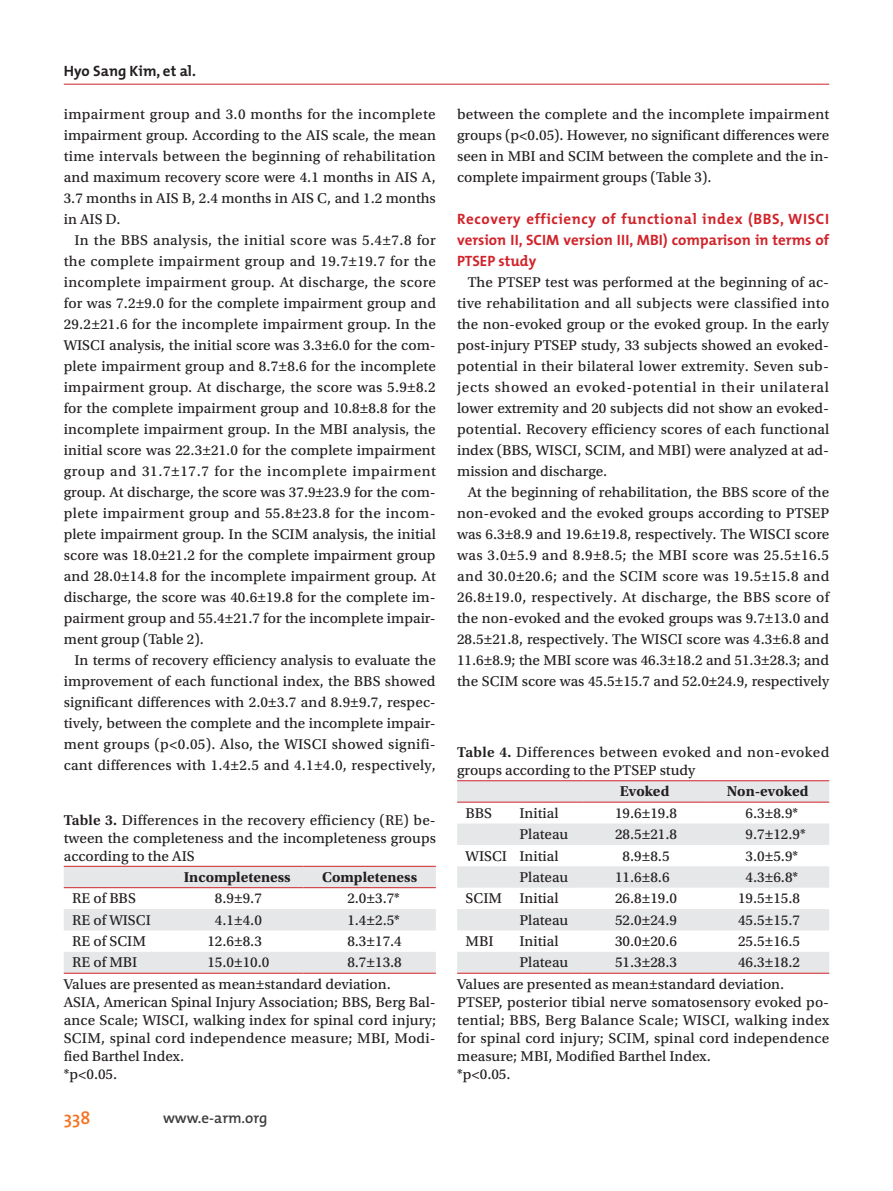
<style>
.page{position:relative;width:893px;height:1191px;background:#fff}
.page>*{position:absolute;margin:0;border:0;box-sizing:border-box;transform-origin:0 0}
.t1{font:600 18px "The Mix";color:#f47321}
.바탕글{font:15px/21px "Utopia Std Capt";color:#231f20;text-align:justify}
.표{font:15px/18px "Utopia Std Capt";color:#231f20;text-align:justify}
._1{font:700 15px/21px "The Mix";color:#d1232a;text-align:justify}
.표-2{font:15px/18px "Utopia Std Capt";letter-spacing:.025em;color:#231f20}
.표1라인{font:700 15px "Utopia Std";color:#231f20}
.t2{font:700 15px "The Mix";color:#231f20}
.t3{font:600 15px "The Mix";color:#3e3e3f}
.s1{font-family:"Utopia Std";font-weight:600}
</style>
<div class="page">
<hr style="left:64px;top:84px;width:765px;height:1px;background:#d1232a">
<svg style="left:64px;top:867px;width:372px;height:105px"></svg>
<hr style="left:64px;top:866px;width:107px;height:1px;background:#d1232a">
<hr style="left:171px;top:866px;width:132px;height:1px;background:#d1232a">
<hr style="left:303px;top:866px;width:133px;height:1px;background:#d1232a">
<hr style="left:64px;top:887px;width:107px;height:1px;background:#d1232a">
<hr style="left:171px;top:887px;width:132px;height:1px;background:#d1232a">
<hr style="left:303px;top:887px;width:133px;height:1px;background:#d1232a">
<hr style="left:64px;top:972px;width:107px;height:1px;background:#d1232a">
<hr style="left:171px;top:972px;width:132px;height:1px;background:#d1232a">
<hr style="left:303px;top:972px;width:133px;height:1px;background:#d1232a">
<svg style="left:457px;top:781px;width:372px;height:191px;fill:#e6e7e9"></svg>
<hr style="left:457px;top:780px;width:54px;height:1px;background:#d1232a">
<hr style="left:511px;top:780px;width:72px;height:1px;background:#d1232a">
<hr style="left:583px;top:780px;width:123px;height:1px;background:#d1232a">
<hr style="left:706px;top:780px;width:123px;height:1px;background:#d1232a">
<hr style="left:457px;top:801px;width:54px;height:1px;background:#d1232a">
<hr style="left:511px;top:801px;width:72px;height:1px;background:#d1232a">
<hr style="left:583px;top:801px;width:123px;height:1px;background:#d1232a">
<hr style="left:706px;top:801px;width:123px;height:1px;background:#d1232a">
<hr style="left:457px;top:972px;width:54px;height:1px;background:#d1232a">
<hr style="left:511px;top:972px;width:72px;height:1px;background:#d1232a">
<hr style="left:583px;top:972px;width:123px;height:1px;background:#d1232a">
<hr style="left:706px;top:972px;width:123px;height:1px;background:#d1232a">
<p class="t2" style="left:64px;top:59px;width:134px">Hyo Sang Kim, et al.</p>
<p class="바탕글" style="left:64px;top:104px;width:374px">impairment group and 3.0 months for the incomplete impairment group. According to the AIS scale, the mean time intervals between the beginning of rehabilitation and maximum recovery score were 4.1 months in AIS A, 3.7 months in AIS B, 2.4 months in AIS C, and 1.2 months in AIS D.</p>
<p class="바탕글" style="left:64px;top:230px;width:374px;text-indent:11px">In the BBS analysis, the initial score was 5.4±7.8 for the complete impairment group and 19.7±19.7 for the incomplete impairment group. At discharge, the score for was 7.2±9.0 for the complete impairment group and 29.2±21.6 for the incomplete impairment group. In the WISCI analysis, the initial score was 3.3±6.0 for the com&shy;plete impairment group and 8.7±8.6 for the incomplete impairment group. At discharge, the score was 5.9±8.2 for the complete impairment group and 10.8±8.8 for the incomplete impairment group. In the MBI analysis, the initial score was 22.3±21.0 for the complete impairment group and 31.7±17.7 for the incomplete impairment group. At discharge, the score was 37.9±23.9 for the com&shy;plete impairment group and 55.8±23.8 for the incom&shy;plete impairment group. In the SCIM analysis, the initial score was 18.0±21.2 for the complete impairment group and 28.0±14.8 for the incomplete impairment group. At discharge, the score was 40.6±19.8 for the complete im&shy;pairment group and 55.4±21.7 for the incomplete impair&shy;ment group (Table 2).</p>
<p class="바탕글" style="left:64px;top:650px;width:374px;text-indent:11px">In terms of recovery efficiency analysis to evaluate the improvement of each functional index, the BBS showed significant differences with 2.0±3.7 and 8.9±9.7, respec&shy;tively, between the complete and the incomplete impair&shy;ment groups (p&lt;0.05). Also, the WISCI showed signifi&shy;cant differences with 1.4±2.5 and 4.1±4.0, respectively,</p>
<p class="표" style="left:64px;top:811px;width:374px"><span class="s1">Table 3.</span> Differences in the recovery efficiency (RE) be&shy;tween the completeness and the incompleteness groups according to the AIS</p>
<p class="표1라인" style="left:184px;top:868px;width:108px">Incompleteness</p>
<p class="표1라인" style="left:322px;top:868px;width:96px">Completeness</p>
<p class="표" style="left:72px;top:889px;width:65px">RE of BBS</p>
<p class="표" style="left:215px;top:889px;width:48px">8.9±9.7</p>
<p class="표" style="left:347px;top:889px;width:54px">2.0±3.7*</p>
<p class="표" style="left:72px;top:911px;width:80px">RE of WISCI</p>
<p class="표" style="left:215px;top:911px;width:48px">4.1±4.0</p>
<p class="표" style="left:347px;top:911px;width:54px">1.4±2.5*</p>
<p class="표" style="left:72px;top:932px;width:75px">RE of SCIM</p>
<p class="표" style="left:207px;top:932px;width:56px">12.6±8.3</p>
<p class="표" style="left:347px;top:932px;width:56px">8.3±17.4</p>
<p class="표" style="left:72px;top:954px;width:67px">RE of MBI</p>
<p class="표" style="left:207px;top:954px;width:63px">15.0±10.0</p>
<p class="표" style="left:347px;top:954px;width:56px">8.7±13.8</p>
<p class="표" style="left:64px;top:975px;width:329px">Values are presented as mean±standard deviation.</p>
<p class="표" style="left:64px;top:993px;width:374px">ASIA, American Spinal Injury Association; BBS, Berg Bal&shy;ance Scale; WISCI, walking index for spinal cord injury; SCIM, spinal cord independence measure; MBI, Modi&shy;fied Barthel Index.</p>
<p class="표" style="left:64px;top:1065px;width:55px">*p&lt;0.05.</p>
<p class="t1" style="left:64px;top:1102px;width:28px">338</p>
<p class="t3" style="left:163px;top:1105px;width:106px">www.e-arm.org</p>
<p class="바탕글" style="left:457px;top:104px;width:374px">between the complete and the incomplete impairment groups (p&lt;0.05). However, no significant differences were seen in MBI and SCIM between the complete and the in&shy;complete impairment groups (Table 3).</p>
<p class="_1" style="left:457px;top:208px;width:374px">Recovery efficiency of functional index (BBS, WISCI version II, SCIM version III, MBI) comparison in terms of PTSEP study</p>
<p class="바탕글" style="left:457px;top:272px;width:374px;text-indent:11px">The PTSEP test was performed at the beginning of ac&shy;tive rehabilitation and all subjects were classified into the non-evoked group or the evoked group. In the early post-injury PTSEP study, 33 subjects showed an evoked&shy;potential in their bilateral lower extremity. Seven sub&shy;jects showed an evoked-potential in their unilateral lower extremity and 20 subjects did not show an evoked&shy;potential. Recovery efficiency scores of each functional index (BBS, WISCI, SCIM, and MBI) were analyzed at ad&shy;mission and discharge.</p>
<p class="바탕글" style="left:457px;top:482px;width:374px;text-indent:11px">At the beginning of rehabilitation, the BBS score of the non-evoked and the evoked groups according to PTSEP was 6.3±8.9 and 19.6±19.8, respectively. The WISCI score was 3.0±5.9 and 8.9±8.5; the MBI score was 25.5±16.5 and 30.0±20.6; and the SCIM score was 19.5±15.8 and 26.8±19.0, respectively. At discharge, the BBS score of the non-evoked and the evoked groups was 9.7±13.0 and 28.5±21.8, respectively. The WISCI score was 4.3±6.8 and 11.6±8.9; the MBI score was 46.3±18.2 and 51.3±28.3; and the SCIM score was 45.5±15.7 and 52.0±24.9, respectively</p>
<p class="표-2" style="left:457px;top:743px;width:374px"><span class="s1">Table 4.</span> Differences between evoked and non-evoked groups according to the PTSEP study</p>
<p class="표1라인" style="left:620px;top:783px;width:51px">Evoked</p>
<p class="표1라인" style="left:727px;top:783px;width:83px">Non-evoked</p>
<p class="표" style="left:466px;top:804px;width:28px">BBS</p>
<p class="표" style="left:519px;top:804px;width:41px">Initial</p>
<p class="표" style="left:615px;top:804px;width:63px">19.6±19.8</p>
<p class="표" style="left:746px;top:804px;width:54px">6.3±8.9*</p>
<p class="표" style="left:519px;top:825px;width:50px">Plateau</p>
<p class="표" style="left:615px;top:825px;width:63px">28.5±21.8</p>
<p class="표" style="left:746px;top:825px;width:62px">9.7±12.9*</p>
<p class="표" style="left:466px;top:847px;width:43px">WISCI</p>
<p class="표" style="left:519px;top:847px;width:41px">Initial</p>
<p class="표" style="left:623px;top:847px;width:48px">8.9±8.5</p>
<p class="표" style="left:746px;top:847px;width:54px">3.0±5.9*</p>
<p class="표" style="left:519px;top:868px;width:50px">Plateau</p>
<p class="표" style="left:615px;top:868px;width:56px">11.6±8.6</p>
<p class="표" style="left:746px;top:868px;width:54px">4.3±6.8*</p>
<p class="표" style="left:466px;top:889px;width:38px">SCIM</p>
<p class="표" style="left:519px;top:889px;width:41px">Initial</p>
<p class="표" style="left:615px;top:889px;width:63px">26.8±19.0</p>
<p class="표" style="left:738px;top:889px;width:63px">19.5±15.8</p>
<p class="표" style="left:519px;top:911px;width:50px">Plateau</p>
<p class="표" style="left:615px;top:911px;width:63px">52.0±24.9</p>
<p class="표" style="left:738px;top:911px;width:63px">45.5±15.7</p>
<p class="표" style="left:466px;top:932px;width:29px">MBI</p>
<p class="표" style="left:519px;top:932px;width:41px">Initial</p>
<p class="표" style="left:615px;top:932px;width:63px">30.0±20.6</p>
<p class="표" style="left:738px;top:932px;width:63px">25.5±16.5</p>
<p class="표" style="left:519px;top:954px;width:50px">Plateau</p>
<p class="표" style="left:615px;top:954px;width:63px">51.3±28.3</p>
<p class="표" style="left:738px;top:954px;width:63px">46.3±18.2</p>
<p class="표" style="left:457px;top:975px;width:329px">Values are presented as mean±standard deviation.</p>
<p class="표" style="left:457px;top:993px;width:374px">PTSEP, posterior tibial nerve somatosensory evoked po&shy;tential; BBS, Berg Balance Scale; WISCI, walking index for spinal cord injury; SCIM, spinal cord independence measure; MBI, Modified Barthel Index.</p>
<p class="표" style="left:457px;top:1065px;width:55px">*p&lt;0.05.</p>
</div>
